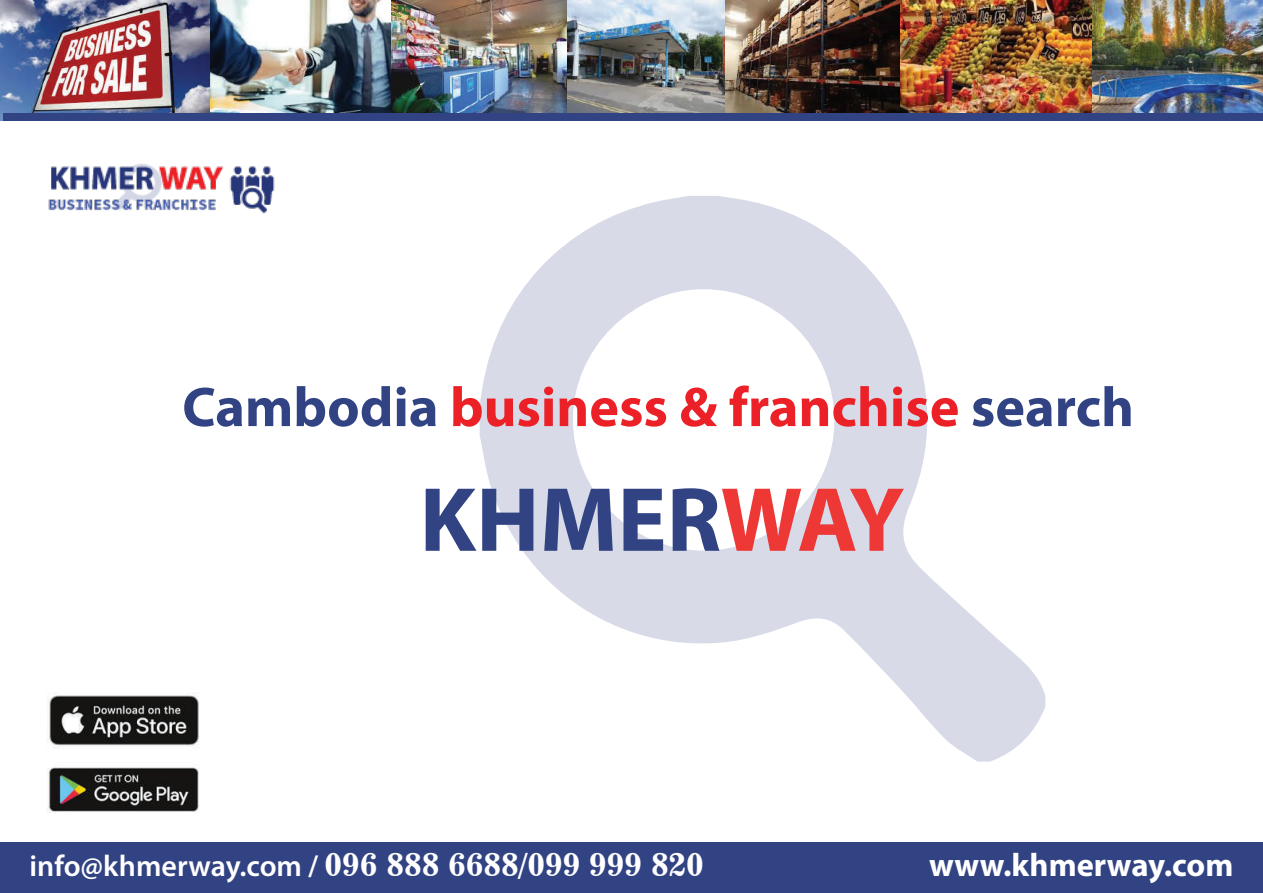
<style>
.page{position:relative;width:1263px;height:893px;background:#fff}
.page>*{position:absolute;margin:0;border:0;box-sizing:border-box;transform-origin:0 0}
.t1{font:700 92.1px "Myriad Pro";color:#314382}
.t2{font:700 56.25px "Myriad Pro";color:#ec2128}
.t3{font:700 32.55px "Myriad Pro";color:#fff}
.t4{font:31.5px "News 701 BT Bold A";color:#fff}
.s1{color:#314382}
.s2{color:#ee3836}
.s3{font-family:"Myriad Pro";font-weight:600;font-size:30px}
</style>
<div class="page">
<svg style="left:480px;top:196px;width:565px;height:566px"></svg>
<img style="left:48px;top:164px;width:227px;height:50px">
<img style="left:47px;top:695px;width:152px;height:118px">
<img style="left:0;top:0;width:392px;height:121px">
<img style="left:392px;top:0;width:871px;height:113px">
<div style="left:3px;top:113px;width:1260px;height:8px;background:#314382"></div>
<div style="left:0;top:842px;width:1263px;height:51px;background:#314382"></div>
<h2 class="t2" style="left:182px;top:370px;width:953px"><span class="s1">Cambodia</span> business &amp; franchise <span class="s1">search</span></h2>
<h1 class="t1" style="left:420px;top:460px;width:486px">KHMER<span class="s2">WAY</span></h1>
<p class="t4" style="left:30px;top:845px;width:676px"><span class="s3">info@khmerway.com /</span> 096 888 6688/099 999 820</p>
<p class="t3" style="left:929px;top:844px;width:306px">www.khmerway.com</p>
</div>
